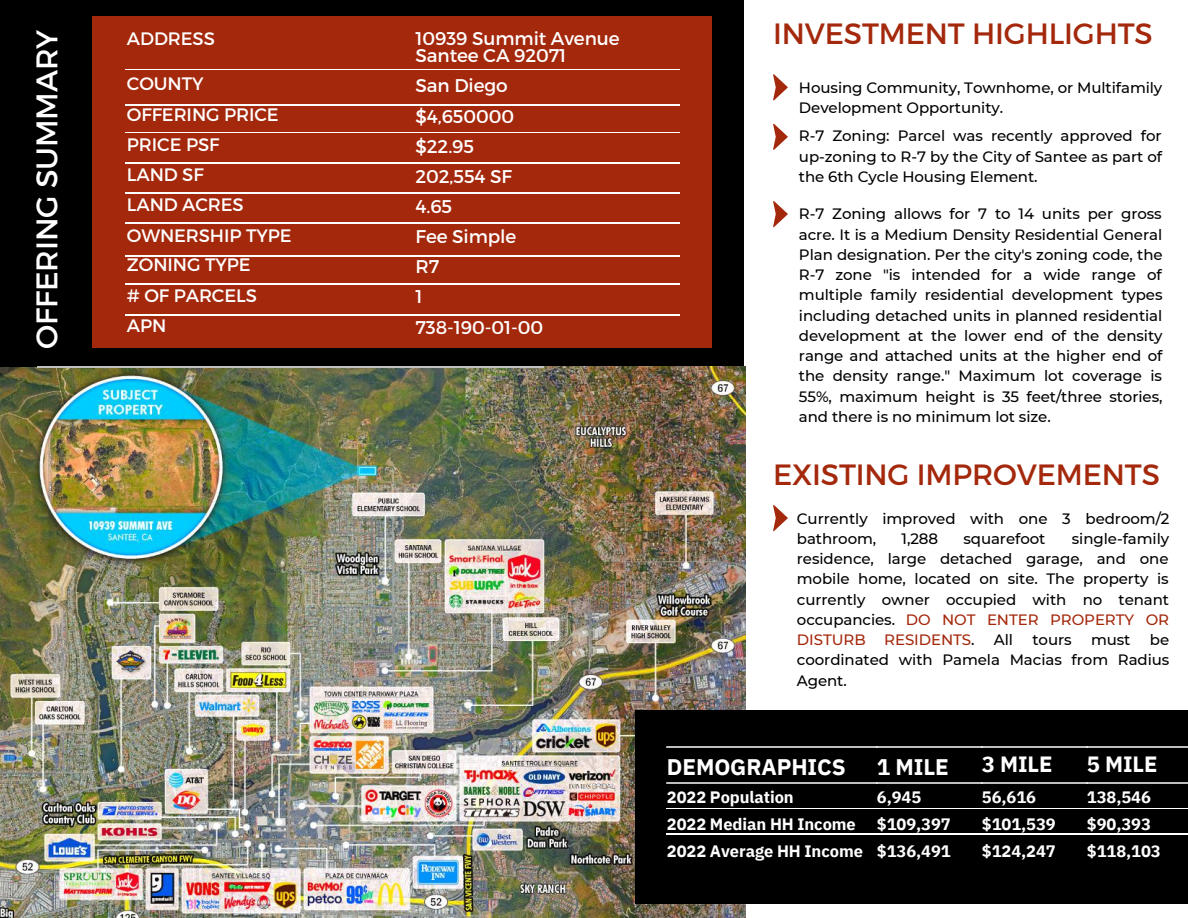
<style>
.page{position:relative;width:1188px;height:918px;background:#fff}
.page>*{position:absolute;margin:0;border:0;box-sizing:border-box;transform-origin:0 0}
.t1{font:29.85px "Montserrat";letter-spacing:-.005em;color:#fff}
.t2{font:29.25px "Montserrat";letter-spacing:-.005em;color:#a4280c}
.t3{font:700 22.5px "IBM Plex Sans";letter-spacing:-.005em;color:#fff}
.t4{font:700 22.05px "IBM Plex Sans";letter-spacing:-.005em;color:#fff}
.t5{font:18.45px/30.2px "Montserrat";letter-spacing:-.005em;color:#fff}
.t6{font:18px/30.2px "Montserrat";letter-spacing:-.005em;color:#fff}
.t7{font:700 16.5px/27px "IBM Plex Sans";letter-spacing:-.005em;color:#fff}
.t8{font:500 15px/20.2px "Montserrat";letter-spacing:-.005em;color:#000;text-align:justify}
.s1{color:#a4280c}
</style>
<div class="page">
<div style="left:0;top:0;width:744px;height:373px;background:#000"></div>
<img style="left:0;top:367px;width:745px;height:551px">
<div style="left:92px;top:17px;width:619px;height:331px;background:#a4280c"></div>
<div style="left:635px;top:710px;width:553px;height:194px;background:#000"></div>
<hr style="left:37px;top:366px;width:232px;height:1px;background:#c0c0c0">
<hr style="left:268px;top:366px;width:276px;height:1px;background:#c0c0c0">
<hr style="left:125px;top:69px;width:254px;height:1px;background:#fff">
<hr style="left:378px;top:69px;width:301px;height:1px;background:#fff">
<hr style="left:125px;top:104px;width:254px;height:1px;background:#fff">
<hr style="left:378px;top:104px;width:301px;height:1px;background:#fff">
<hr style="left:125px;top:132px;width:254px;height:1px;background:#fff">
<hr style="left:378px;top:132px;width:301px;height:1px;background:#fff">
<hr style="left:125px;top:162px;width:254px;height:1px;background:#fff">
<hr style="left:378px;top:162px;width:301px;height:1px;background:#fff">
<hr style="left:125px;top:192px;width:254px;height:1px;background:#fff">
<hr style="left:378px;top:192px;width:301px;height:1px;background:#fff">
<hr style="left:125px;top:223px;width:254px;height:1px;background:#fff">
<hr style="left:378px;top:223px;width:301px;height:1px;background:#fff">
<hr style="left:125px;top:255px;width:254px;height:1px;background:#fff">
<hr style="left:378px;top:255px;width:301px;height:1px;background:#fff">
<hr style="left:125px;top:283px;width:254px;height:1px;background:#fff">
<hr style="left:378px;top:283px;width:301px;height:1px;background:#fff">
<hr style="left:125px;top:315px;width:254px;height:1px;background:#fff">
<hr style="left:378px;top:315px;width:301px;height:1px;background:#fff">
<svg style="left:666px;top:746px;width:522px;height:38px"></svg>
<hr style="left:667px;top:808px;width:210px;height:1px;background:#fff">
<hr style="left:877px;top:808px;width:105px;height:1px;background:#fff">
<hr style="left:982px;top:808px;width:105px;height:1px;background:#fff">
<hr style="left:1087px;top:808px;width:101px;height:1px;background:#fff">
<hr style="left:667px;top:834px;width:210px;height:1px;background:#fff">
<hr style="left:877px;top:834px;width:105px;height:1px;background:#fff">
<hr style="left:982px;top:834px;width:105px;height:1px;background:#fff">
<hr style="left:1087px;top:834px;width:101px;height:1px;background:#fff">
<svg style="left:773px;top:74px;width:15px;height:26px"></svg>
<svg style="left:773px;top:124px;width:15px;height:26px"></svg>
<svg style="left:773px;top:201px;width:15px;height:26px"></svg>
<svg style="left:773px;top:505px;width:15px;height:26px"></svg>
<h1 class="t1" style="left:28px;top:349px;width:321px;rotate:-90deg">OFFERING SUMMARY</h1>
<h2 class="t2" style="left:773px;top:15px;width:381px">INVESTMENT HIGHLIGHTS</h2>
<p class="t5" style="left:416px;top:29px;width:206px;line-height:17.2px">10939 Summit Avenue<br>Santee CA 92071</p>
<p class="t5" style="left:416px;top:70px;width:129px">San Diego $4,650000 $22.95<br>202,554 SF<br>4.65<br>Fee Simple<br>R7<br>1<br>738-190-01-00</p>
<p class="t6" style="left:127px;top:23px;width:89px">ADDRESS</p>
<p class="t6" style="left:127px;top:68px;width:166px">COUNTY<br>OFFERING PRICE<br>PRICE PSF<br>LAND SF<br>LAND ACRES<br>OWNERSHIP TYPE<br>ZONING TYPE<br># OF PARCELS<br>APN</p>
<p class="t8" style="left:799px;top:77px;width:365px">Housing Community, Townhome, or Multifamily<br>Development Opportunity.</p>
<p class="t8" style="left:799px;top:126px;width:365px">R-7 Zoning: Parcel was recently approved for up-zoning to R-7 by the City of Santee as part of the 6th Cycle Housing Element.</p>
<p class="t8" style="left:799px;top:204px;width:365px">R-7 Zoning allows for 7 to 14 units per gross acre. It is a Medium Density Residential General Plan designation. Per the city's zoning code, the R-7 zone "is intended for a wide range of multiple family residential development types including detached units in planned residential development at the lower end of the density range and attached units at the higher end of the density range." Maximum lot coverage is 55%, maximum height is 35 feet/three stories, and there is no minimum lot size.</p>
<h2 class="t2" style="left:773px;top:455px;width:388px">EXISTING IMPROVEMENTS</h2>
<p class="t8" style="left:797px;top:508px;width:374px">Currently improved with one 3 bedroom/2 bathroom,</p>
<p class="t8" style="left:797px;top:528px;width:374px;text-indent:275px">single-family residence, large detached garage, and one mobile home, located on site. The property is currently owner occupied with no tenant occupancies. <span class="s1">DO NOT ENTER PROPERTY OR DISTURB RESIDENTS</span>.</p>
<p class="t8" style="left:902px;top:528px;width:38px">1,288</p>
<p class="t8" style="left:963px;top:528px;width:84px">squarefoot</p>
<p class="t8" style="left:797px;top:630px;width:374px;text-indent:353px">be coordinated with Pamela Macias from Radius Agent.</p>
<p class="t8" style="left:994px;top:630px;width:21px">All</p>
<p class="t8" style="left:1032px;top:630px;width:41px">tours</p>
<p class="t8" style="left:1091px;top:630px;width:41px">must</p>
<h3 class="t3" style="left:667px;top:752px;width:180px">DEMOGRAPHICS</h3>
<h3 class="t3" style="left:877px;top:752px;width:73px">1 MILE</h3>
<h3 class="t4" style="left:982px;top:750px;width:72px">3 MILE</h3>
<p class="t7" style="left:667px;top:783px;width:198px">2022 Population<br>2022 Median HH Income<br>2022 Average HH Income</p>
<p class="t7" style="left:877px;top:783px;width:75px">6,945 $109,397 $136,491</p>
<p class="t7" style="left:982px;top:783px;width:75px">56,616 $101,539 $124,247</p>
<p class="t7" style="left:1087px;top:783px;width:75px">138,546 $90,393 $118,103</p>
<h3 class="t4" style="left:1087px;top:750px;width:72px">5 MILE</h3>
</div>
